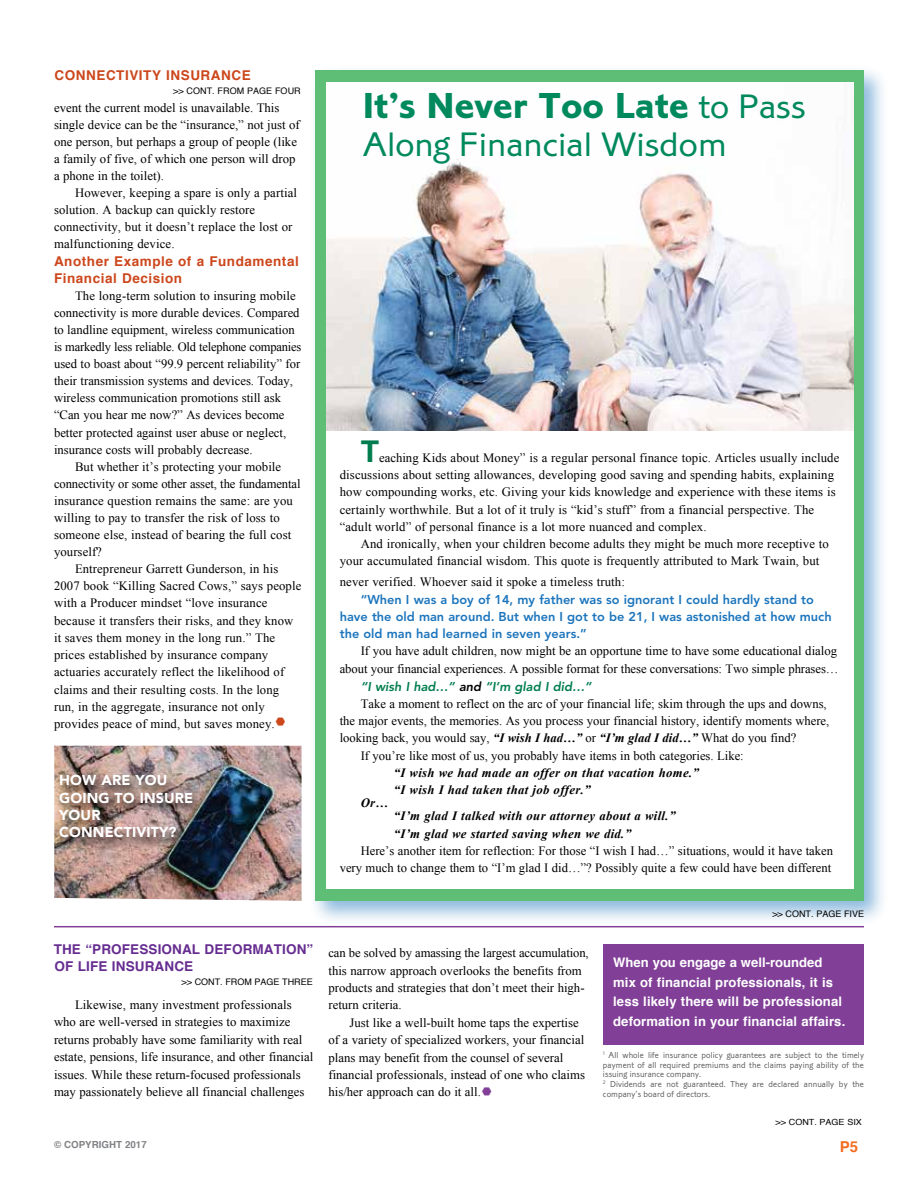
<style>
.page{position:relative;width:918px;height:1188px;background:#fff}
.page>*{position:absolute;margin:0;border:0;box-sizing:border-box;transform-origin:0 0}
.t1{font:37.5px "Corinthian Bold Plain";color:#00895d;scale:1.08 1}
.t2{font:35.25px "Corinthian Light Plain";color:#00895d;scale:1.08 1}
.t3{font:700 30px "Helvetica";color:#007d4f}
.t4{font:700 15px "Helvetica";color:#f36c21}
.t5{font:900 14.25px/17.2px "Avenir";letter-spacing:.01em;color:#fff}
.t6{font:700 13.5px/17.2px "Helvetica";letter-spacing:.04em;color:#cc471c}
.t7{font:700 13.5px/17.2px "Helvetica";letter-spacing:.01em;color:#662d91}
.t8{font:700 13.2px/19.5px "Helvetica";letter-spacing:.01em;color:#fff}
.t9{font:12.75px/17.4px "Times New Roman";color:#000}
.t10{font:800 12.75px/17.2px "Avenir";color:#1c75bc}
.t11{font:italic 700 12.75px/17.2px "Times New Roman";letter-spacing:.025em;color:#000}
.t12{font:italic 800 12.75px "Avenir";color:#007d4f}
.t13{font:700 9.75px "Helvetica";color:#808285}
.t14{font:9px/9.8px "Corinthian Light Plain";letter-spacing:.01em;color:#5f6062}
.t15{font:9px "Helvetica";color:#000}
.t16{font:8.4px "Helvetica";color:#000;scale:1.06 1}
.s1{font-family:"Corinthian Light Plain";font-size:35.25px}
.s2{color:#000}
.s3{font-weight:700;font-style:italic}
</style>
<div class="page">
<div style="left:309px;top:65px;width:580px;height:860px;background:#1c75bc;opacity:.5"></div>
<div style="left:315px;top:70px;width:549px;height:831px;background:#5fbe75"></div>
<div style="left:326px;top:427px;width:527px;height:462px;background:#fff"></div>
<img style="left:54px;top:746px;width:248px;height:155px">
<div style="left:57px;top:773px;width:146px;height:77px;background:#000;opacity:.76"></div>
<div style="left:603px;top:944px;width:261px;height:100px;background:#813f98"></div>
<img style="left:326px;top:82px;width:527px;height:348px">
<hr style="left:54px;top:926px;width:810px;height:1px;background:#813f98">
<p class="t6" style="left:55px;top:67px;width:198px">CONNECTIVITY INSURANCE</p>
<p class="t15" style="left:173px;top:84px;width:129px">&gt;&gt; CONT. FROM PAGE FOUR</p>
<p class="t9" style="left:54px;top:99px;width:247px">event the current model is unavailable. This single device can be the “insurance,” not just of one person, but perhaps a group of people (like a family of five, of which one person will drop a phone in the toilet).</p>
<p class="t9" style="left:54px;top:184px;width:245px;text-indent:21px">However, keeping a spare is only a partial solution. A backup can quickly restore connectivity, but it doesn’t replace the lost or malfunctioning device.</p>
<p class="t6" style="left:54px;top:253px;width:246px">Another Example of a Fundamental<br>Financial Decision</p>
<p class="t9" style="left:75px;top:287px;width:222px">The long-term solution to insuring mobile</p>
<p class="t9" style="left:54px;top:304px;width:247px">connectivity is more durable devices. Compared</p>
<p class="t9" style="left:54px;top:321px;width:242px">to landline equipment, wireless communication</p>
<p class="t9" style="left:54px;top:338px;width:249px">is markedly less reliable. Old telephone companies</p>
<p class="t9" style="left:54px;top:355px;width:248px">used to boast about “99.9 percent reliability” for</p>
<p class="t9" style="left:54px;top:372px;width:240px">their transmission systems and devices. Today,</p>
<p class="t9" style="left:54px;top:389px;width:229px">wireless communication promotions still ask</p>
<p class="t9" style="left:54px;top:406px;width:232px">“Can you hear me now?” As devices become</p>
<p class="t9" style="left:54px;top:423px;width:234px">better protected against user abuse or neglect,</p>
<p class="t9" style="left:54px;top:441px;width:200px">insurance costs will probably decrease.</p>
<p class="t9" style="left:75px;top:458px;width:208px">But whether it’s protecting your mobile</p>
<p class="t9" style="left:54px;top:475px;width:248px">connectivity or some other asset, the fundamental</p>
<p class="t9" style="left:54px;top:492px;width:240px">insurance question remains the same: are you</p>
<p class="t9" style="left:54px;top:509px;width:227px">willing to pay to transfer the risk of loss to</p>
<p class="t9" style="left:54px;top:526px;width:239px">someone else, instead of bearing the full cost</p>
<p class="t9" style="left:54px;top:543px;width:49px">yourself?</p>
<p class="t9" style="left:75px;top:560px;width:205px">Entrepreneur Garrett Gunderson, in his</p>
<p class="t9" style="left:54px;top:577px;width:249px">2007 book “Killing Sacred Cows,” says people</p>
<p class="t9" style="left:54px;top:594px;width:215px">with a Producer mindset “love insurance</p>
<p class="t9" style="left:54px;top:611px;width:241px">because it transfers their risks, and they know</p>
<p class="t9" style="left:54px;top:629px;width:223px">it saves them money in the long run.” The</p>
<p class="t9" style="left:54px;top:646px;width:216px">prices established by insurance company</p>
<p class="t9" style="left:54px;top:663px;width:232px">actuaries accurately reflect the likelihood of</p>
<p class="t9" style="left:54px;top:680px;width:227px">claims and their resulting costs. In the long</p>
<p class="t9" style="left:54px;top:698px;width:212px">run, in the aggregate, insurance not only</p>
<p class="t9" style="left:54px;top:715px;width:222px">provides peace of mind, but saves money.</p>
<p class="t5" style="left:59px;top:772px;width:98px">HOW ARE YOU<br>GOING TO INSURE<br>YOUR<br>CONNE</p>
<p class="t5" style="left:114px;top:823px;width:64px">CTIVITY?</p>
<p class="t7" style="left:54px;top:941px;width:261px">THE “PROFESSIONAL DEFORMATION”<br>OF LIFE INSURANCE</p>
<p class="t15" style="left:181px;top:975px;width:133px">&gt;&gt; CONT. FROM PAGE THREE</p>
<p class="t9" style="left:54px;top:996px;width:261px;text-indent:21px">Likewise, many investment professionals who are well-versed in strategies to maximize returns probably have some familiarity with real estate, pensions, life insurance, and other financial issues. While these return-focused professionals may passionately believe all financial challenges</p>
<h1 class="t1" style="left:363px;top:83px;width:412px">It’s Never Too Late <span class="s1">to Pass</span></h1>
<h2 class="t2" style="left:363px;top:123px;width:338px">Along Financial Wisdom</h2>
<h3 class="t3" style="left:361px;top:427px;width:20px">T</h3>
<p class="t9" style="left:340px;top:449px;width:501px;text-indent:39px">eaching Kids about Money” is a regular personal finance topic. Articles usually include discussions about setting allowances, developing good saving and spending habits, explaining how compounding works, etc. Giving your kids knowledge and experience with these items is certainly worthwhile. But a lot of it truly is “kid’s stuff” from a financial perspective. The “adult world” of personal finance is a lot more nuanced and complex.</p>
<p class="t9" style="left:340px;top:535px;width:491px;text-indent:21px">And ironically, when your children become adults they might be much more receptive to your accumulated financial wisdom. This quote is frequently attributed to Mark Twain, but</p>
<p class="t9" style="left:340px;top:573px;width:287px">never verified. Whoever said it spoke a timeless truth:</p>
<p class="t10" style="left:340px;top:590px;width:493px;text-indent:21px">“When I was a boy of 14, my father was so ignorant I could hardly stand to have the old man around. But when I got to be 21, I was astonished at how much the old man had learned in seven years.”</p>
<p class="t9" style="left:340px;top:642px;width:500px;text-align:right">If you have adult children, now might be an opportune time to have some educational dialog about your financial experiences. A possible format for these conversations: Two simple phrases…</p>
<p class="t12" style="left:361px;top:679px;width:232px">“I wish I had…” <span class="s2">and</span> “I’m glad I did…”</p>
<p class="t9" style="left:361px;top:695px;width:468px">Take a moment to reflect on the arc of your financial life; skim through the ups and downs,</p>
<p class="t9" style="left:340px;top:712px;width:491px">the major events, the memories. As you process your financial history, identify moments where,</p>
<p class="t9" style="left:340px;top:729px;width:458px">looking back, you would say, <span class="s3">“I wish I had…”</span> or <span class="s3">“I’m glad I did…”</span> What do you find?</p>
<p class="t9" style="left:361px;top:746px;width:385px">If you’re like most of us, you probably have items in both categories. Like:</p>
<p class="t11" style="left:394px;top:764px;width:307px">“I wish we had made an offer on that vacation home.” “I wish I had taken that job offer.”</p>
<p class="t11" style="left:361px;top:794px;width:29px">Or…</p>
<p class="t11" style="left:394px;top:807px;width:283px">“I’m glad I talked with our attorney about a will.” “I’m glad we started saving when we did.”</p>
<p class="t9" style="left:340px;top:842px;width:495px;text-align:right">Here’s another item for reflection: For those “I wish I had…” situations, would it have taken very much to change them to “I’m glad I did…”? Possibly quite a few could have been different</p>
<p class="t9" style="left:328px;top:944px;width:262px">can be solved by amassing the largest accumulation, this narrow approach overlooks the benefits from products and strategies that don’t meet their high&shy;return criteria.</p>
<p class="t9" style="left:328px;top:1014px;width:258px;text-indent:21px">Just like a well-built home taps the expertise of a variety of specialized workers, your financial plans may benefit from the counsel of several financial professionals, instead of one who claims his/her approach can do it all.</p>
<p class="t15" style="left:772px;top:906px;width:93px">&gt;&gt; CONT. PAGE FIVE</p>
<p class="t8" style="left:613px;top:953px;width:234px">When you engage a well-rounded mix of financial professionals, it is less likely there will be professional deformation in your financial affairs.</p>
<p class="t14" style="left:603px;top:1050px;width:263px"><sup>1</sup> All whole life insurance policy guarantees are subject to the timely payment of all required premiums and the claims paying ability of the issuing insurance company.<br><sup>2</sup> Dividends are not guaranteed. They are declared annually by the company’s board of directors.</p>
<p class="t16" style="left:776px;top:1116px;width:83px">&gt;&gt; CONT. PAGE SIX</p>
<p class="t13" style="left:54px;top:1137px;width:94px">© COPYRIGHT 2017</p>
<p class="t4" style="left:840px;top:1135px;width:20px">P5</p>
</div>
